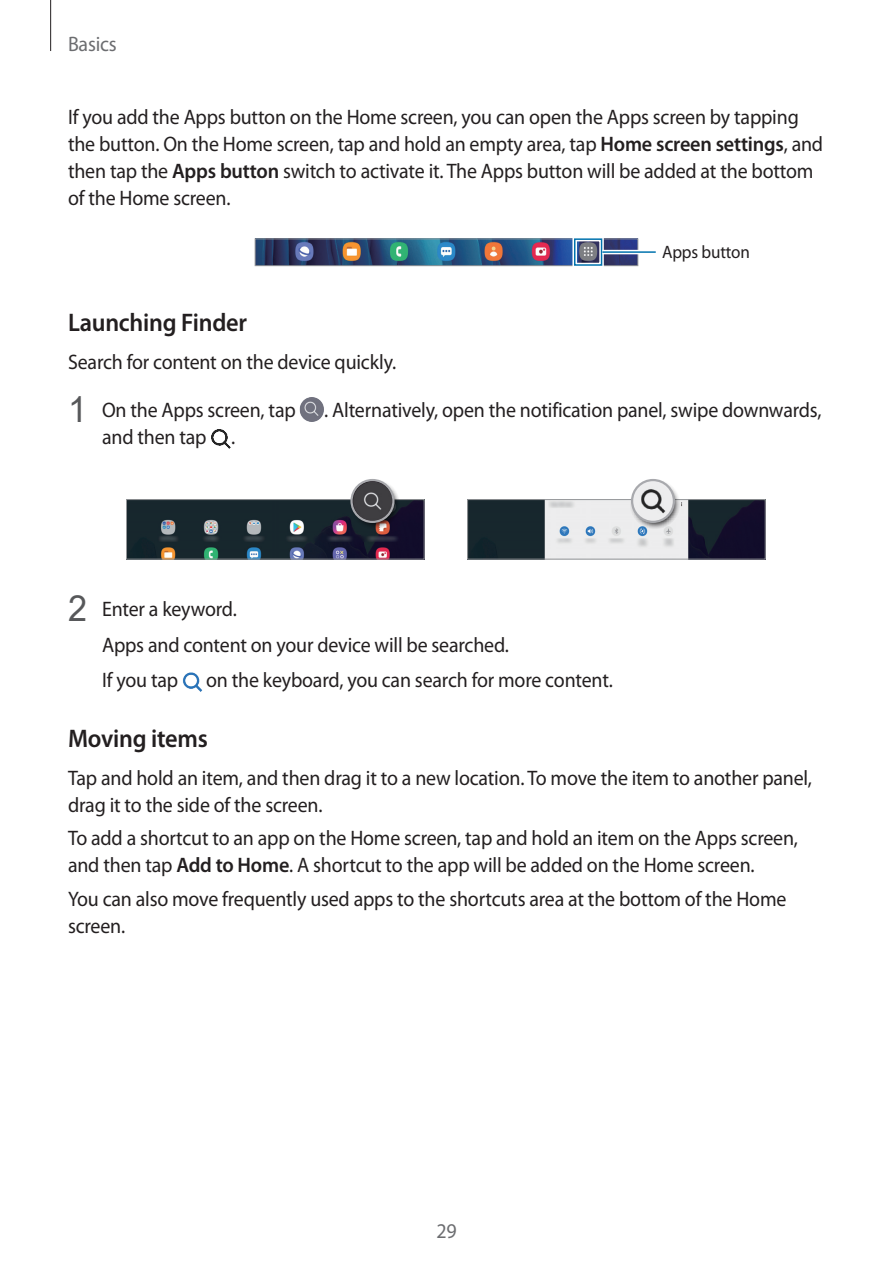
<style>
.page{position:relative;width:893px;height:1263px;background:#fff}
.page>*{position:absolute;margin:0;border:0;box-sizing:border-box;transform-origin:0 0}
.t1{font:600 25.5px "Myriad Pro";letter-spacing:-.01em;color:#231f20;scale:.95 1}
.t2{font:21px/27px "Myriad Pro";letter-spacing:-.01em;color:#231f20;scale:.95 1}
.t3{font:21px "Myriad Pro";letter-spacing:-.01em;color:#6c6d70;scale:.95 1}
.t4{font:18px "Myriad Pro";letter-spacing:-.01em;color:#231f20;scale:.95 1}
.s1{font-weight:600}
.s2{font-family:"Arial";font-size:36px;color:#57585a}
</style>
<div class="page">
<hr style="left:50px;top:0;width:1px;height:51px;background:#231f20">
<svg style="left:254px;top:238px;width:385px;height:28px;background:#475d7d"></svg>
<div style="left:572px;top:237px;width:32px;height:30px;border:4px solid #fff"></div>
<div style="left:574px;top:238px;width:28px;height:28px;border:2px solid #0073ae"></div>
<hr style="left:602px;top:250px;width:54px;height:4px;background:#fff">
<hr style="left:602px;top:251px;width:54px;height:2px;background:#0073ae">
<img style="left:300px;top:398px;width:24px;height:23px">
<img style="left:211px;top:429px;width:20px;height:19px">
<svg style="left:126px;top:499px;width:299px;height:61px;background:#2c353f"></svg>
<svg style="left:467px;top:499px;width:299px;height:61px;background:#71777f"></svg>
<img style="left:630px;top:479px;width:50px;height:50px">
<img style="left:632px;top:480px;width:42px;height:42px;border-radius:21px">
<div style="left:631px;top:479px;width:44px;height:44px;border:2px solid #a8a9ad;border-radius:50%"></div>
<img style="left:349px;top:479px;width:51px;height:50px">
<img style="left:352px;top:480px;width:41px;height:42px;border-radius:21px">
<div style="left:350px;top:479px;width:44px;height:44px;border:2px solid #a8a9ad;border-radius:50%"></div>
<img style="left:183px;top:672px;width:19px;height:19px">
<p class="t3" style="left:68px;top:31px;width:53px">Basics</p>
<p class="t2" style="left:68px;top:103px;width:796px">If you add the Apps button on the Home screen, you can open the Apps screen by tapping the button. On the Home screen, tap and hold an empty area, tap <span class="s1">Home screen settings</span>, and then tap the <span class="s1">Apps button</span> switch to activate it. The Apps button will be added at the bottom of the Home screen.</p>
<p class="t4" style="left:662px;top:240px;width:94px">Apps button</p>
<p class="t1" style="left:68px;top:307px;width:190px">Launching Finder</p>
<p class="t2" style="left:68px;top:348px;width:347px">Search for content on the device quickly.</p>
<p class="t2" style="left:68px;top:396px;width:241px"><span class="s2">1</span> On the Apps screen, tap</p>
<p class="t2" style="left:324px;top:396px;width:525px">. Alternatively, open the notification panel, swipe downwards,</p>
<p class="t2" style="left:102px;top:423px;width:142px">and then tap .</p>
<p class="t2" style="left:102px;top:591px;width:430px;line-height:35.5px;text-indent:-34px"><span class="s2">2</span> Enter a keyword.<br>Apps and content on your device will be searched.<br>If you tap</p>
<p class="t2" style="left:206px;top:667px;width:430px">on the keyboard, you can search for more content.</p>
<p class="t1" style="left:68px;top:722px;width:149px">Moving items</p>
<p class="t2" style="left:68px;top:764px;width:785px">Tap and hold an item, and then drag it to a new location. To move the item to another panel, drag it to the side of the screen.</p>
<p class="t2" style="left:68px;top:824px;width:770px">To add a shortcut to an app on the Home screen, tap and hold an item on the Apps screen, and then tap <span class="s1">Add to Home</span>. A shortcut to the app will be added on the Home screen.</p>
<p class="t2" style="left:68px;top:885px;width:758px">You can also move frequently used apps to the shortcuts area at the bottom of the Home screen.</p>
<p class="t3" style="left:436px;top:1218px;width:23px">29</p>
</div>
